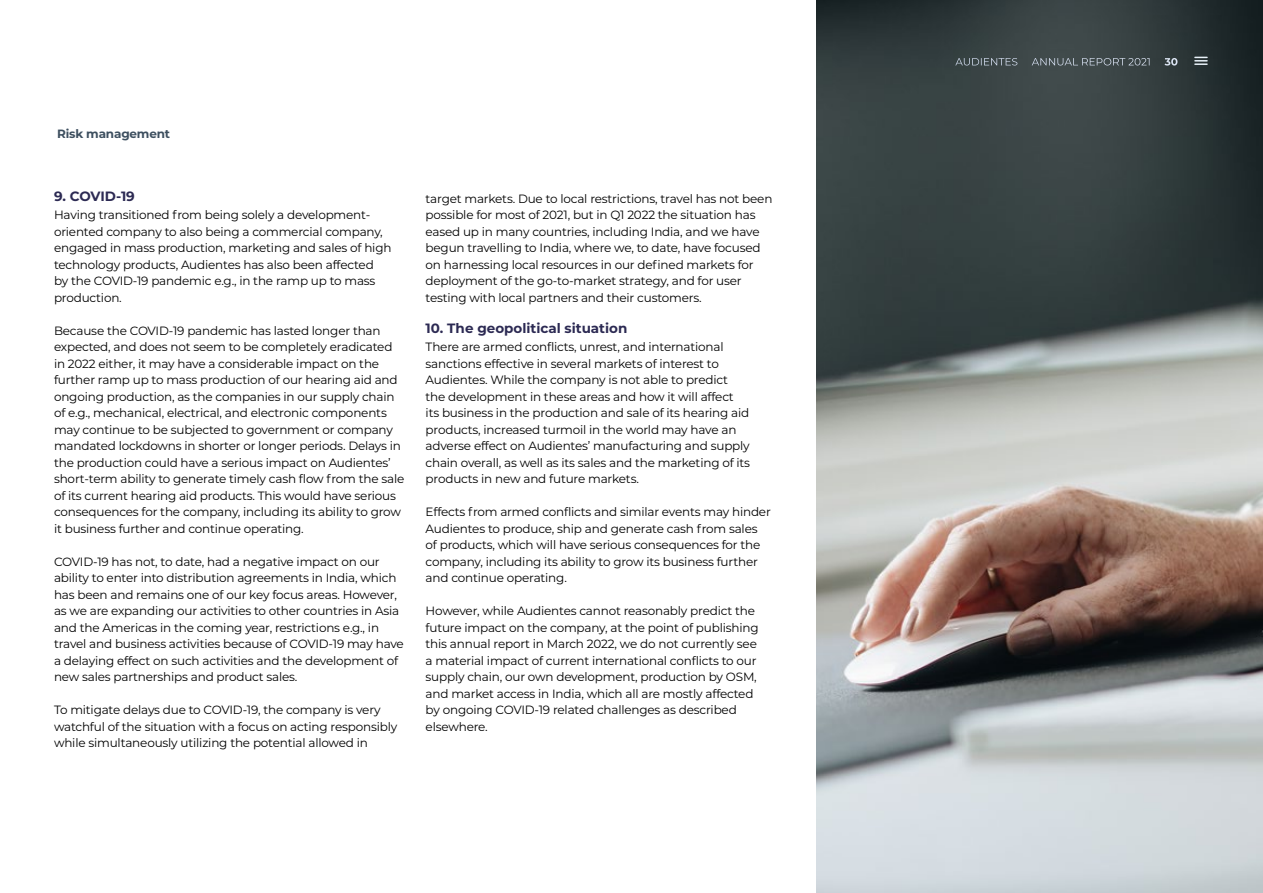
<style>
.page{position:relative;width:1263px;height:893px;background:#fff}
.page>*{position:absolute;margin:0;border:0;box-sizing:border-box;transform-origin:0 0}
.t1{font:700 13.5px "Montserrat";color:#2c2a53}
.t2{font:12px/16.5px "Montserrat";letter-spacing:-.015em;color:#000}
.t3{font:700 12px "Montserrat";letter-spacing:-.015em;color:#3d4f5f}
.t4{font:10.5px "Montserrat";color:#fff}
.t5{font:700 10.5px "Montserrat";color:#fff}
</style>
<div class="page">
<img style="left:817px;top:0;width:446px;height:893px">
<svg style="left:1194px;top:57px;width:14px;height:8px"></svg>
<p class="t3" style="left:57px;top:125px;width:115px">Risk management</p>
<p class="t1" style="left:54px;top:186px;width:82px">9. COVID-19</p>
<p class="t2" style="left:54px;top:206px;width:339px">Having transitioned from being solely a development&shy;oriented company to also being a commercial company, engaged in mass production, marketing and sales of high technology products, Audientes has also been affected<br>by the COVID-19 pandemic e.g., in the ramp up to mass production.</p>
<p class="t2" style="left:54px;top:322px;width:352px">Because the COVID-19 pandemic has lasted longer than expected, and does not seem to be completely eradicated in 2022 either, it may have a considerable impact on the further ramp up to mass production of our hearing aid and ongoing production, as the companies in our supply chain of e.g., mechanical, electrical, and electronic components may continue to be subjected to government or company mandated lockdowns in shorter or longer periods. Delays in the production could have a serious impact on Audientes’ short-term ability to generate timely cash flow from the sale of its current hearing aid products. This would have serious consequences for the company, including its ability to grow it business further and continue operating.</p>
<p class="t2" style="left:54px;top:553px;width:351px">COVID-19 has not, to date, had a negative impact on our ability to enter into distribution agreements in India, which has been and remains one of our key focus areas. However, as we are expanding our activities to other countries in Asia and the Americas in the coming year, restrictions e.g., in travel and business activities because of COVID-19 may have a delaying effect on such activities and the development of new sales partnerships and product sales.</p>
<p class="t2" style="left:54px;top:701px;width:345px">To mitigate delays due to COVID-19, the company is very watchful of the situation with a focus on acting responsibly while simultaneously utilizing the potential allowed in</p>
<p class="t2" style="left:426px;top:190px;width:348px">target markets. Due to local restrictions, travel has not been possible for most of 2021, but in Q1 2022 the situation has eased up in many countries, including India, and we have begun travelling to India, where we, to date, have focused on harnessing local resources in our defined markets for deployment of the go-to-market strategy, and for user testing with local partners and their customers.</p>
<p class="t1" style="left:426px;top:318px;width:203px">10. The geopolitical situation</p>
<p class="t2" style="left:426px;top:338px;width:326px">There are armed conflicts, unrest, and international sanctions effective in several markets of interest to Audientes. While the company is not able to predict the development in these areas and how it will affect its business in the production and sale of its hearing aid products, increased turmoil in the world may have an adverse effect on Audientes’ manufacturing and supply chain overall, as well as its sales and the marketing of its products in new and future markets.</p>
<p class="t2" style="left:426px;top:503px;width:347px">Effects from armed conflicts and similar events may hinder Audientes to produce, ship and generate cash from sales of products, which will have serious consequences for the company, including its ability to grow its business further and continue operating.</p>
<p class="t2" style="left:426px;top:602px;width:334px">However, while Audientes cannot reasonably predict the future impact on the company, at the point of publishing this annual report in March 2022, we do not currently see a material impact of current international conflicts to our supply chain, our own development, production by OSM, and market access in India, which all are mostly affected by ongoing COVID-19 related challenges as described elsewhere.</p>
<p class="t4" style="left:955px;top:54px;width:64px">AUDIENTES</p>
<p class="t4" style="left:1032px;top:54px;width:121px">ANNUAL REPORT 2021</p>
<p class="t5" style="left:1164px;top:54px;width:15px">30</p>
</div>
